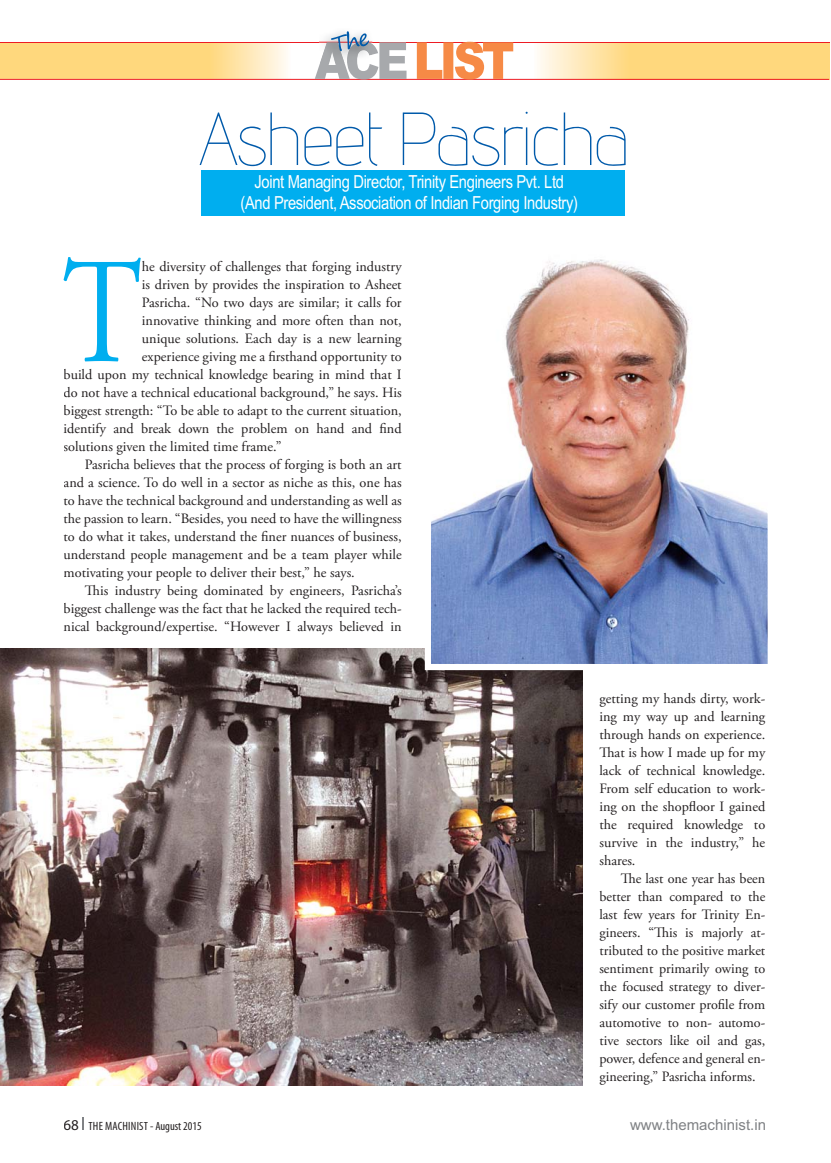
<style>
.page{position:relative;width:831px;height:1163px;background:#fff}
.page>*{position:absolute;margin:0;border:0;box-sizing:border-box;transform-origin:0 0}
.t1{font:150px "Adobe Garamond Pro";color:#00aeef;scale:.8 1}
.t2{font:75px "advent Lt 3";letter-spacing:-.04em;color:#005aaa}
.t3{font:18px/21.6px "Arial Narrow";letter-spacing:-.02em;color:#fff;text-align:center}
.t4{font:15px "Arial";color:#808285}
.t5{font:14.25px/18px "Adobe Garamond Pro";color:#231f20;text-align:justify}
.t6{font:condensed 12px "Myriad Pro";letter-spacing:.005em;color:#231f20}
.s1{font-stretch:normal;font-size:15px}
</style>
<div class="page">
<svg style="left:82px;top:1117px;width:2px;height:13px"></svg>
<svg style="left:0;top:43px;width:299px;height:36px;background:#fedd91"></svg>
<svg style="left:523px;top:43px;width:306px;height:36px;background:#fede94"></svg>
<hr style="left:0;top:79px;width:829px;height:1px;background:#ed1c24">
<hr style="left:0;top:42px;width:829px;height:1px;background:#ed1c24">
<svg style="left:417px;top:42px;width:96px;height:38px"></svg>
<svg style="left:315px;top:31px;width:91px;height:49px"></svg>
<div style="left:201px;top:170px;width:424px;height:45px;background:#00aeef"></div>
<img style="left:0;top:648px;width:582px;height:437px">
<img style="left:432px;top:259px;width:335px;height:404px">
<h2 class="t2" style="left:199px;top:95px;width:433px">Asheet Pasricha</h2>
<p class="t3" style="left:240px;top:172px;width:339px">Joint Managing Director, Trinity Engineers Pvt. Ltd (And President, Association of Indian Forging Industry)</p>
<h1 class="t1" style="left:63px;top:253px;width:100px">T</h1>
<p class="t5" style="left:142px;top:258px;width:261px">he diversity of challenges that forging industry</p>
<p class="t5" style="left:142px;top:276px;width:261px">is driven by provides the inspiration to Asheet</p>
<p class="t5" style="left:142px;top:294px;width:261px">Pasricha. “No two days are similar; it calls for</p>
<p class="t5" style="left:142px;top:312px;width:261px">innovative thinking and more often than not,</p>
<p class="t5" style="left:142px;top:330px;width:261px">unique solutions. Each day is a new learning</p>
<p class="t5" style="left:142px;top:348px;width:261px">experience giving me a firsthand opportunity to</p>
<p class="t5" style="left:64px;top:366px;width:340px">build upon my technical knowledge bearing in mind that I</p>
<p class="t5" style="left:64px;top:384px;width:339px">do not have a technical educational background,” he says. His</p>
<p class="t5" style="left:64px;top:402px;width:340px">biggest strength: “To be able to adapt to the current situation,</p>
<p class="t5" style="left:64px;top:420px;width:340px">identify and break down the problem on hand and find</p>
<p class="t5" style="left:64px;top:438px;width:219px">solutions given the limited time frame.”</p>
<p class="t5" style="left:85px;top:456px;width:318px">Pasricha believes that the process of forging is both an art</p>
<p class="t5" style="left:64px;top:474px;width:339px">and a science. To do well in a sector as niche as this, one has</p>
<p class="t5" style="left:64px;top:492px;width:340px">to have the technical background and understanding as well as</p>
<p class="t5" style="left:64px;top:510px;width:340px">the passion to learn. “Besides, you need to have the willingness</p>
<p class="t5" style="left:64px;top:528px;width:340px">to do what it takes, understand the finer nuances of business,</p>
<p class="t5" style="left:64px;top:546px;width:340px">understand people management and be a team player while</p>
<p class="t5" style="left:64px;top:564px;width:293px">motivating your people to deliver their best,” he says.</p>
<p class="t5" style="left:85px;top:582px;width:318px">This industry being dominated by engineers, Pasricha’s</p>
<p class="t5" style="left:64px;top:600px;width:340px">biggest challenge was the fact that he lacked the required tech-</p>
<p class="t5" style="left:64px;top:618px;width:339px">nical background/expertise. “However I always believed in</p>
<p class="t5" style="left:599px;top:690px;width:167px">getting my hands dirty, work&shy;ing my way up and learning through hands on experience.<br>That is how I made up for my lack of technical knowledge.<br>From self education to work&shy;ing on the shopfloor I gained the required knowledge to survive in the industry,” he shares.</p>
<p class="t5" style="left:599px;top:870px;width:167px;text-indent:21px">The last one year has been better than compared to the last few years for Trinity En&shy;gineers. “This is majorly at&shy;tributed to the positive market sentiment primarily owing to the focused strategy to diver&shy;sify our customer profile from automotive to non- automo&shy;tive sectors like oil and gas, power, defence and general en&shy;gineering,” Pasricha informs.</p>
<p class="t6" style="left:64px;top:1121px;width:140px"><span class="s1">68</span> THE MACHINIST- August 2015</p>
<p class="t4" style="left:630px;top:1119px;width:137px">www.themachinist.in</p>
</div>
